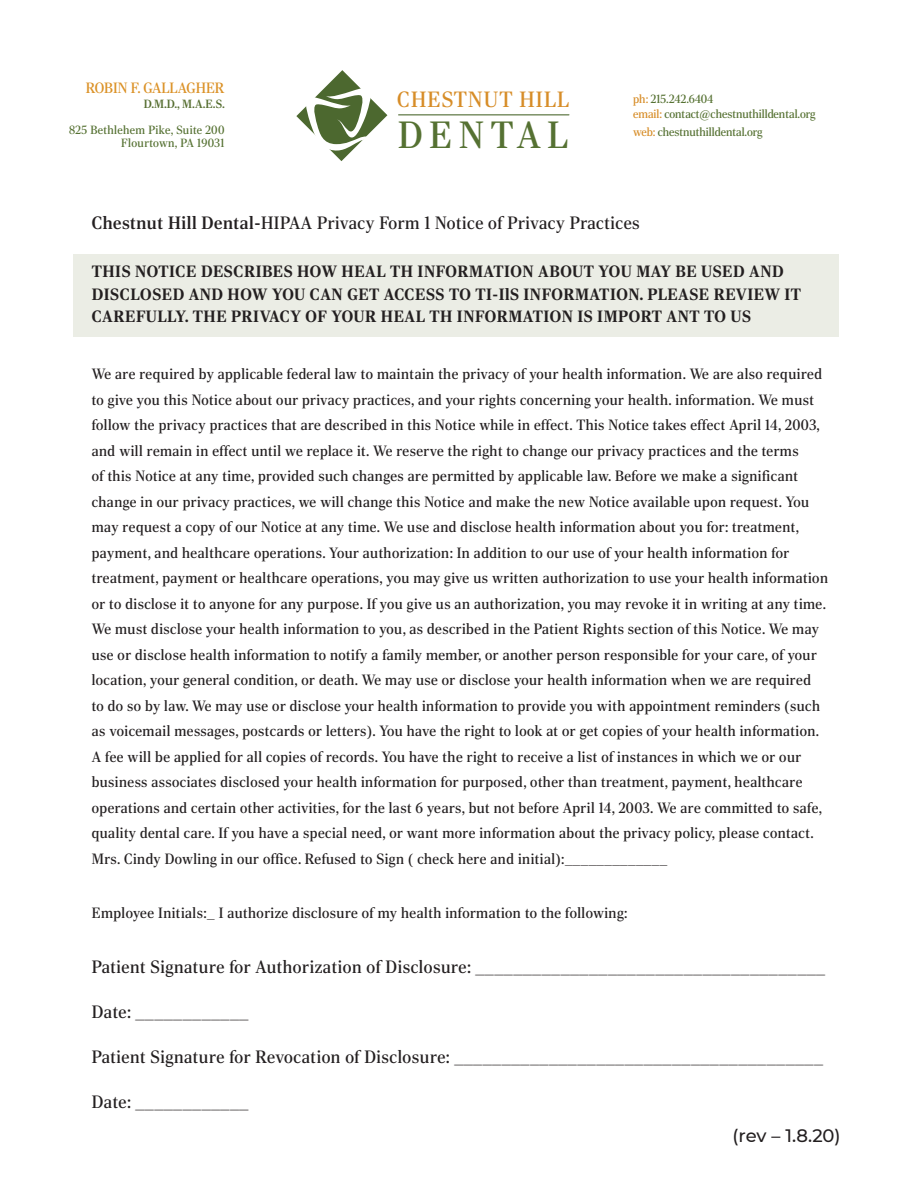
<style>
.page{position:relative;width:918px;height:1188px;background:#fff}
.page>*{position:absolute;margin:0;border:0;box-sizing:border-box;transform-origin:0 0}
.t1{font:38.25px "Rocky";letter-spacing:.18em;color:#557132}
.t2{font:22.2px "Rocky";letter-spacing:.05em;color:#d78d28}
.t3{font:18px "Rocky";letter-spacing:.03em;color:#231f20}
.t4{font:500 18px "Montserrat";color:#231f20}
.t5{font:700 16.5px/22.5px "Rocky";letter-spacing:.03em;color:#231f20}
.t6{font:15px/25.5px "Rocky";letter-spacing:.03em;color:#231f20}
.t7{font:15px "Rocky";color:#db9126}
.t8{font:12px/15px "Rocky";color:#557132}
.t9{font:12px "Rocky";letter-spacing:.03em;color:#557132}
.t10{font:500 12px "Rocky";color:#566e31}
.s1{color:#d78d28}
.s2{font-weight:500}
</style>
<div class="page">
<div style="left:74px;top:254px;width:765px;height:83px;background:#ebede5"></div>
<svg style="left:296px;top:70px;width:91px;height:91px"></svg>
<hr style="left:398px;top:115px;width:171px;height:1px;background:#4c682f">
<p class="t7" style="left:86px;top:79px;width:140px">ROBIN F. GALLAGHER</p>
<p class="t10" style="left:144px;top:97px;width:82px">D.M.D., M.A.E.S.</p>
<h2 class="t2" style="left:397px;top:87px;width:173px">CHESTNUT HILL</h2>
<h1 class="t1" style="left:398px;top:113px;width:171px">DENTAL</h1>
<p class="t8" style="left:633px;top:91px;width:184px"><span class="s1">ph:</span> 215.242.6404<br><span class="s1">email:</span> contact@chestnuthilldental.org</p>
<p class="t9" style="left:69px;top:123px;width:157px">825 Bethlehem Pike, Suite 200</p>
<p class="t8" style="left:633px;top:124px;width:131px"><span class="s1">web:</span> chestnuthilldental.org</p>
<p class="t9" style="left:121px;top:136px;width:105px">Flourtown, PA 19031</p>
<p class="t3" style="left:92px;top:213px;width:549px"><span class="s2">Chestnut Hill Dental-</span>HIPAA Privacy Form 1 Notice of Privacy Practices</p>
<p class="t5" style="left:92px;top:260px;width:711px">THIS NOTICE DESCRIBES HOW HEAL TH INFORMATION ABOUT YOU MAY BE USED AND<br>DISCLOSED AND HOW YOU CAN GET ACCESS TO TI-IlS INFORMATION. PLEASE REVIEW IT<br>CAREFULLY. THE PRIVACY OF YOUR HEAL TH INFORMATION IS IMPORT ANT TO US</p>
<p class="t6" style="left:92px;top:361px;width:738px">We are required by applicable federal law to maintain the privacy of your health information. We are also required to give you this Notice about our privacy practices, and your rights concerning your health. information. We must follow the privacy practices that are described in this Notice while in effect. This Notice takes effect April 14, 2003, and will remain in effect until we replace it. We reserve the right to change our privacy practices and the terms<br>of this Notice at any time, provided such changes are permitted by applicable law. Before we make a significant change in our privacy practices, we will change this Notice and make the new Notice available upon request. You may request a copy of our Notice at any time. We use and disclose health information about you for: treatment, payment, and healthcare operations. Your authorization: In addition to our use of your health information for treatment, payment or healthcare operations, you may give us written authorization to use your health information or to disclose it to anyone for any purpose. If you give us an authorization, you may revoke it in writing at any time.<br>We must disclose your health information to you, as described in the Patient Rights section of this Notice. We may use or disclose health information to notify a family member, or another person responsible for your care, of your location, your general condition, or death. We may use or disclose your health information when we are required<br>to do so by law. We may use or disclose your health information to provide you with appointment reminders (such as voicemail messages, postcards or letters). You have the right to look at or get copies of your health information.<br>A fee will be applied for all copies of records. You have the right to receive a list of instances in which we or our business associates disclosed your health information for purposed, other than treatment, payment, healthcare operations and certain other activities, for the last 6 years, but not before April 14, 2003. We are committed to safe, quality dental care. If you have a special need, or want more information about the privacy policy, please contact.<br>Mrs. Cindy Dowling in our office. Refused to Sign ( check here and initial):_____________</p>
<p class="t6" style="left:92px;top:900px;width:537px">Employee Initials:_ I authorize disclosure of my health information to the following:</p>
<p class="t3" style="left:92px;top:957px;width:735px">Patient Signature for Authorization of Disclosure: _____________________________________</p>
<p class="t3" style="left:92px;top:1002px;width:158px">Date: ____________</p>
<p class="t3" style="left:92px;top:1047px;width:733px">Patient Signature for Revocation of Disclosure: _______________________________________</p>
<p class="t3" style="left:92px;top:1092px;width:158px">Date: ____________</p>
<p class="t4" style="left:733px;top:1123px;width:110px">(rev – 1.8.20)</p>
</div>
